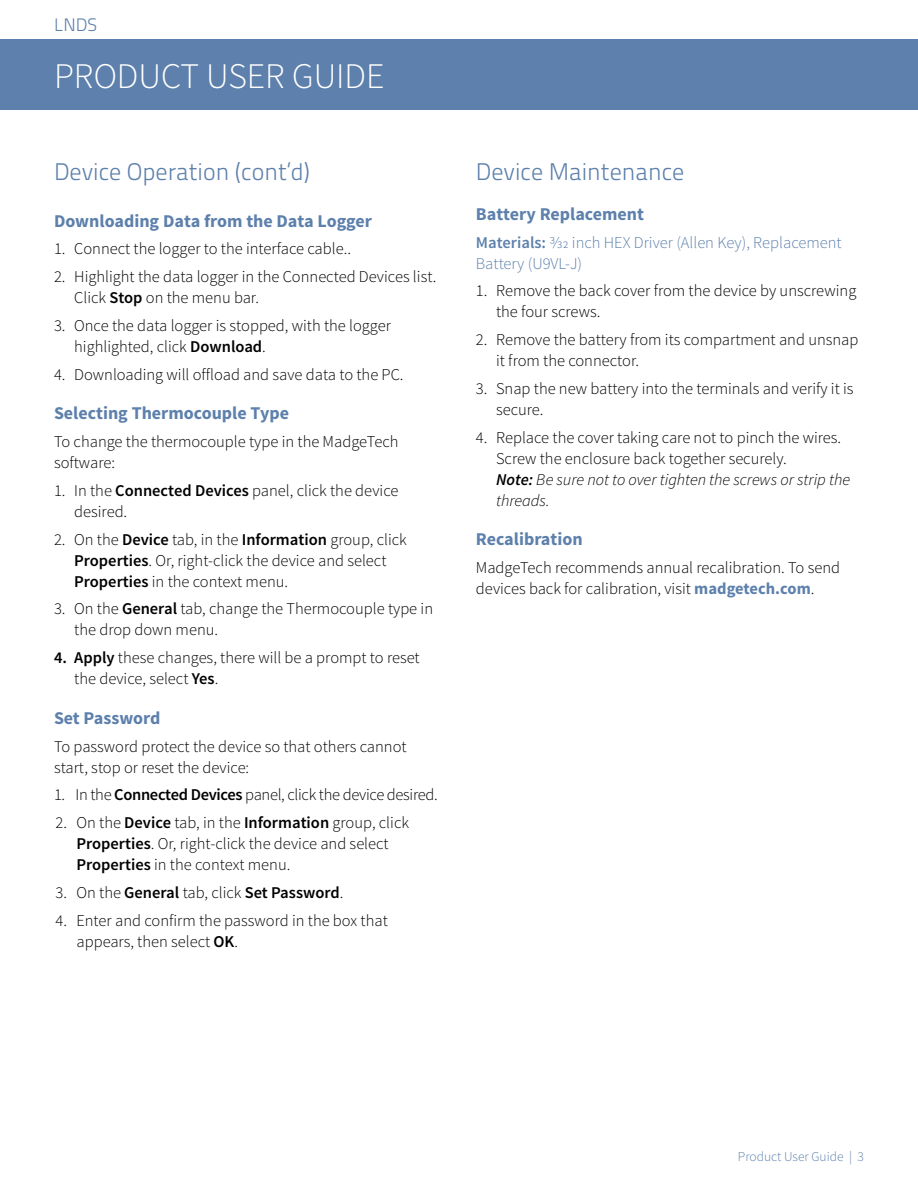
<style>
.page{position:relative;width:918px;height:1188px;background:#fff}
.page>*{position:absolute;margin:0;border:0;box-sizing:border-box;transform-origin:0 0}
.t1{font:300 36px "Source Sans Pro";color:#fff}
.t2{font:300 24px "Titillium Text 22 L";color:#5d80ac}
.t3{font:700 18px "Source Sans Pro";color:#5d80ac}
.t4{font:300 18px "Titillium Text 22 L";color:#5d80ac}
.t5{font:300 16.5px/21px "Source Sans Pro";color:#000}
.t6{font:300 16.5px/21px "Source Sans Pro";color:#5d80ac}
.t7{font:300 16.5px "Source Sans Pro";letter-spacing:-.02em;color:#000}
.t8{font:600 16.5px "Source Sans Pro";color:#000}
.t9{font:300 13.5px "Source Sans Pro";color:#5d80ac}
.s1{font-weight:600}
.s2{font-weight:300}
.s3{font-weight:600;font-style:italic}
.s4{font-style:italic}
.s5{font-weight:700;color:#5d80ac}
</style>
<div class="page">
<div style="left:0;top:39px;width:918px;height:71px;background:#5d80ac"></div>
<p class="t4" style="left:54px;top:11px;width:45px">LNDS</p>
<h1 class="t1" style="left:54px;top:54px;width:332px">PRODUCT USER GUIDE</h1>
<h2 class="t2" style="left:54px;top:154px;width:258px">Device Operation (cont’d)</h2>
<p class="t3" style="left:54px;top:209px;width:320px">Downloading Data from the Data Logger</p>
<p class="t5" style="left:54px;top:238px;width:298px">1. Connect the logger to the interface cable..</p>
<p class="t5" style="left:74px;top:266px;width:364px;text-indent:-20px">2. Highlight the data logger in the Connected Devices list.<br>Click <span class="s1">Stop</span> on the menu bar.</p>
<p class="t5" style="left:74px;top:315px;width:318px;text-indent:-20px">3. Once the data logger is stopped, with the logger highlighted, click <span class="s1">Download</span>.</p>
<p class="t5" style="left:54px;top:364px;width:351px">4. Downloading will offload and save data to the PC.</p>
<p class="t3" style="left:54px;top:402px;width:237px">Selecting Thermocouple Type</p>
<p class="t5" style="left:54px;top:431px;width:346px">To change the thermocouple type in the MadgeTech software:</p>
<p class="t5" style="left:74px;top:480px;width:326px;text-indent:-20px">1. In the <span class="s1">Connected Devices</span> panel, click the device desired.</p>
<p class="t5" style="left:74px;top:529px;width:334px;text-indent:-20px">2. On the <span class="s1">Device</span> tab, in the <span class="s1">Information</span> group, click<br><span class="s1">Properties</span>. Or, right-click the device and select<br><span class="s1">Properties</span> in the context menu.</p>
<p class="t5" style="left:74px;top:598px;width:360px;text-indent:-20px">3. On the <span class="s1">General</span> tab, change the Thermocouple type in the drop down menu.</p>
<p class="t5" style="left:74px;top:647px;width:347px;text-indent:-20px"><span class="s1">4. Apply</span> these changes, there will be a prompt to reset the device, select <span class="s1">Yes</span>.</p>
<p class="t3" style="left:54px;top:706px;width:108px">Set Password</p>
<p class="t5" style="left:54px;top:736px;width:354px">To password protect the device so that others cannot start, stop or reset the device:</p>
<p class="t7" style="left:54px;top:785px;width:385px">1. In the <span class="s1">Connected Devices</span> panel, click the device desired.</p>
<p class="t5" style="left:77px;top:812px;width:334px;text-indent:-21px">2. On the <span class="s1">Device</span> tab, in the <span class="s1">Information</span> group, click<br><span class="s1">Properties</span>. Or, right-click the device and select<br><span class="s1">Properties</span> in the context menu.</p>
<p class="t8" style="left:56px;top:882px;width:289px"><span class="s2">3. On the</span> General <span class="s2">tab, click</span> Set Password<span class="s2">.</span></p>
<p class="t5" style="left:77px;top:910px;width:313px;text-indent:-21px">4. Enter and confirm the password in the box that appears, then select <span class="s1">OK</span>.</p>
<h2 class="t2" style="left:476px;top:154px;width:210px">Device Maintenance</h2>
<p class="t3" style="left:476px;top:202px;width:170px">Battery Replacement</p>
<p class="t6" style="left:476px;top:232px;width:367px"><span class="s1">Materials:</span> 3/32 inch HEX Driver (Allen Key), Replacement<br>Battery (U9VL-J)</p>
<p class="t5" style="left:496px;top:280px;width:362px;text-indent:-20px">1. Remove the back cover from the device by unscrewing the four screws.</p>
<p class="t5" style="left:496px;top:329px;width:364px;text-indent:-20px">2. Remove the battery from its compartment and unsnap it from the connector.</p>
<p class="t5" style="left:496px;top:378px;width:359px;text-indent:-20px">3. Snap the new battery into the terminals and verify it is secure.</p>
<p class="t5" style="left:496px;top:427px;width:355px;text-indent:-20px">4. Replace the cover taking care not to pinch the wires.<br>Screw the enclosure back together securely.<br><span class="s3">Note:</span> <span class="s4">Be sure not to over tighten the screws or strip the threads.</span></p>
<p class="t3" style="left:476px;top:528px;width:108px">Recalibration</p>
<p class="t5" style="left:476px;top:557px;width:366px">MadgeTech recommends annual recalibration. To send devices back for calibration, visit <span class="s5">madgetech.com</span>.</p>
<p class="t9" style="left:738px;top:1148px;width:128px">Product User Guide | 3</p>
</div>
